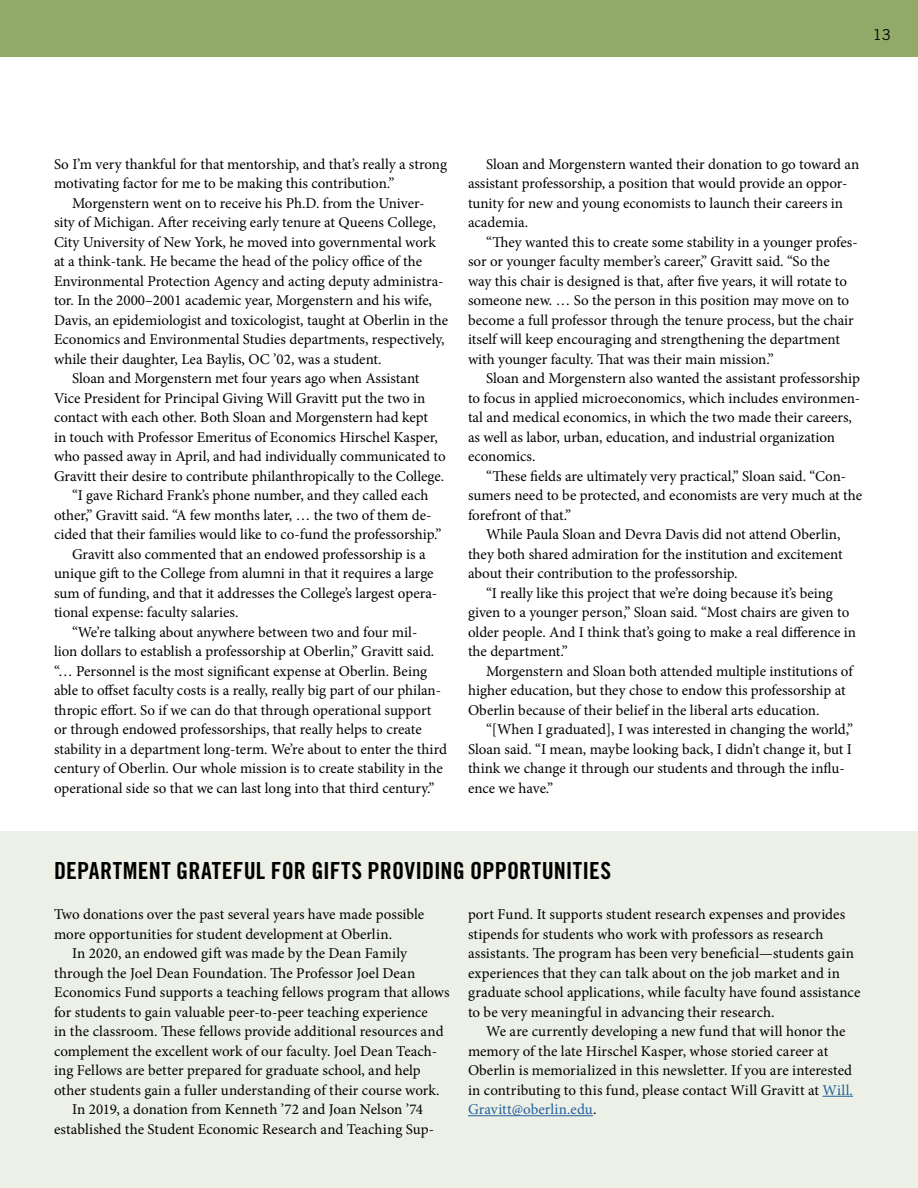
<style>
.page{position:relative;width:918px;height:1188px;background:#fff}
.page>*{position:absolute;margin:0;border:0;box-sizing:border-box;transform-origin:0 0}
.Heading_Alt_1{font:23.55px "Trade Gothic LT Std Bd Cn 20";letter-spacing:.01em;color:#000}
.body_w_indent{font:15px/19.5px "Minion Pro";color:#000}
.t1{font:15px "Trade Gothic LT Std";color:#000}
.s1{color:#215e9e}
</style>
<div class="page">
<div style="left:0;top:0;width:918px;height:56px;background:#92aa69"></div>
<div style="left:0;top:832px;width:918px;height:356px;background:#ecf0e6"></div>
<hr style="left:823px;top:1096px;width:30px;height:1px;background:#215e9e">
<hr style="left:468px;top:1115px;width:125px;height:1px;background:#215e9e">
<p class="t1" style="left:873px;top:25px;width:20px">13</p>
<p class="body_w_indent" style="left:54px;top:154px;width:395px">So I’m very thankful for that mentorship, and that’s really a strong motivating factor for me to be making this contribution.”</p>
<p class="body_w_indent" style="left:54px;top:193px;width:396px;text-indent:18px">Morgenstern went on to receive his Ph.D. from the Univer&shy;sity of Michigan. After receiving early tenure at Queens College, City University of New York, he moved into governmental work at a think-tank. He became the head of the policy office of the Environmental Protection Agency and acting deputy administra&shy;tor. In the 2000–2001 academic year, Morgenstern and his wife, Davis, an epidemiologist and toxicologist, taught at Oberlin in the Economics and Environmental Studies departments, respectively, while their daughter, Lea Baylis, OC ’02, was a student.</p>
<p class="body_w_indent" style="left:54px;top:369px;width:393px;text-indent:18px">Sloan and Morgenstern met four years ago when Assistant Vice President for Principal Giving Will Gravitt put the two in contact with each other. Both Sloan and Morgenstern had kept<br>in touch with Professor Emeritus of Economics Hirschel Kasper, who passed away in April, and had individually communicated to Gravitt their desire to contribute philanthropically to the College.</p>
<p class="body_w_indent" style="left:54px;top:486px;width:389px;text-indent:18px">“I gave Richard Frank’s phone number, and they called each other,” Gravitt said. “A few months later, … the two of them de&shy;cided that their families would like to co-fund the professorship.”</p>
<p class="body_w_indent" style="left:54px;top:544px;width:385px;text-indent:18px">Gravitt also commented that an endowed professorship is a unique gift to the College from alumni in that it requires a large sum of funding, and that it addresses the College’s largest opera&shy;tional expense: faculty salaries.</p>
<p class="body_w_indent" style="left:54px;top:622px;width:394px;text-indent:18px">“We’re talking about anywhere between two and four mil-<br>lion dollars to establish a professorship at Oberlin,” Gravitt said. “… Personnel is the most significant expense at Oberlin. Being able to offset faculty costs is a really, really big part of our philan&shy;thropic effort. So if we can do that through operational support or through endowed professorships, that really helps to create stability in a department long-term. We’re about to enter the third century of Oberlin. Our whole mission is to create stability in the operational side so that we can last long into that third century.”</p>
<p class="body_w_indent" style="left:468px;top:154px;width:393px;text-indent:18px">Sloan and Morgenstern wanted their donation to go toward an assistant professorship, a position that would provide an oppor&shy;tunity for new and young economists to launch their careers in academia.</p>
<p class="body_w_indent" style="left:468px;top:232px;width:391px;text-indent:18px">“They wanted this to create some stability in a younger profes&shy;sor or younger faculty member’s career,” Gravitt said. “So the<br>way this chair is designed is that, after five years, it will rotate to someone new. … So the person in this position may move on to become a full professor through the tenure process, but the chair itself will keep encouraging and strengthening the department with younger faculty. That was their main mission.”</p>
<p class="body_w_indent" style="left:468px;top:369px;width:394px;text-indent:18px">Sloan and Morgenstern also wanted the assistant professorship to focus in applied microeconomics, which includes environmen&shy;tal and medical economics, in which the two made their careers, as well as labor, urban, education, and industrial organization economics.</p>
<p class="body_w_indent" style="left:468px;top:466px;width:396px;text-indent:18px">“These fields are ultimately very practical,” Sloan said. “Con&shy;sumers need to be protected, and economists are very much at the forefront of that.”</p>
<p class="body_w_indent" style="left:468px;top:525px;width:376px;text-indent:18px">While Paula Sloan and Devra Davis did not attend Oberlin, they both shared admiration for the institution and excitement about their contribution to the professorship.</p>
<p class="body_w_indent" style="left:468px;top:583px;width:390px;text-indent:18px">“I really like this project that we’re doing because it’s being given to a younger person,” Sloan said. “Most chairs are given to older people. And I think that’s going to make a real difference in the department.”</p>
<p class="body_w_indent" style="left:468px;top:661px;width:386px;text-indent:18px">Morgenstern and Sloan both attended multiple institutions of higher education, but they chose to endow this professorship at<br>Oberlin because of their belief in the liberal arts education.</p>
<p class="body_w_indent" style="left:468px;top:720px;width:387px;text-indent:18px">“[When I graduated], I was interested in changing the world,” Sloan said. “I mean, maybe looking back, I didn’t change it, but I think we change it through our students and through the influ&shy;ence we have.”</p>
<h2 class="Heading_Alt_1" style="left:54px;top:856px;width:559px">DEPARTMENT GRATEFUL FOR GIFTS PROVIDING OPPORTUNITIES</h2>
<p class="body_w_indent" style="left:54px;top:905px;width:372px">Two donations over the past several years have made possible more opportunities for student development at Oberlin.</p>
<p class="body_w_indent" style="left:54px;top:944px;width:397px;text-indent:18px">In 2020, an endowed gift was made by the Dean Family through the Joel Dean Foundation. The Professor Joel Dean Economics Fund supports a teaching fellows program that allows for students to gain valuable peer-to-peer teaching experience<br>in the classroom. These fellows provide additional resources and complement the excellent work of our faculty. Joel Dean Teach&shy;ing Fellows are better prepared for graduate school, and help other students gain a fuller understanding of their course work.</p>
<p class="body_w_indent" style="left:54px;top:1100px;width:382px;text-align:center">In 2019, a donation from Kenneth ’72 and Joan Nelson ’74 established the Student Economic Research and Teaching Sup-</p>
<p class="body_w_indent" style="left:468px;top:905px;width:394px">port Fund. It supports student research expenses and provides stipends for students who work with professors as research assistants. The program has been very beneficial—students gain experiences that they can talk about on the job market and in graduate school applications, while faculty have found assistance to be very meaningful in advancing their research.</p>
<p class="body_w_indent" style="left:468px;top:1022px;width:387px;text-indent:18px">We are currently developing a new fund that will honor the memory of the late Hirschel Kasper, whose storied career at Oberlin is memorialized in this newsletter. If you are interested in contributing to this fund, please contact Will Gravitt at <span class="s1">Will.<br>Gravitt@oberlin.edu</span>.</p>
</div>
